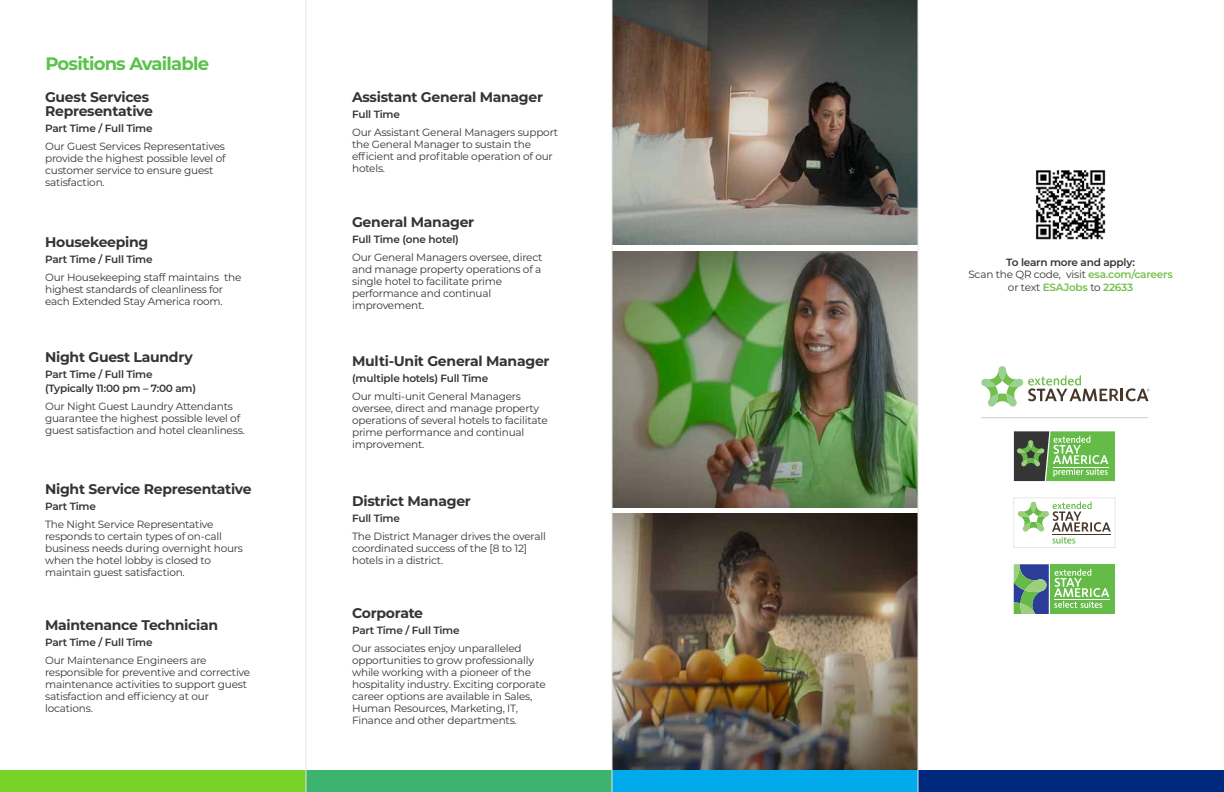
<style>
.page{position:relative;width:1224px;height:792px;background:#fff}
.page>*{position:absolute;margin:0;border:0;box-sizing:border-box;transform-origin:0 0}
.t1{font:700 18px "Montserrat";letter-spacing:-.045em;color:#5ac34b}
.t2{font:700 14px/14px "Montserrat";letter-spacing:-.02em;color:#353434}
.t3{font:10.5px/12px "Montserrat";letter-spacing:-.02em;color:#353434}
.t4{font:600 10.5px/14px "Montserrat";letter-spacing:-.02em;color:#353434}
.s1{font-weight:600}
.s2{font-weight:600;color:#75bf4b}
</style>
<div class="page">
<img style="left:613px;top:251px;width:305px;height:257px">
<img style="left:613px;top:0;width:305px;height:245px">
<img style="left:613px;top:513px;width:305px;height:257px">
<img style="left:1036px;top:170px;width:70px;height:70px">
<div style="left:0;top:770px;width:306px;height:22px;background:#78d228"></div>
<div style="left:306px;top:770px;width:306px;height:22px;background:#3cb36e"></div>
<div style="left:612px;top:770px;width:306px;height:22px;background:#00aaeb"></div>
<div style="left:918px;top:770px;width:306px;height:22px;background:#00287d"></div>
<hr style="left:306px;top:0;width:1px;height:792px;background:#e5e5e5">
<hr style="left:612px;top:0;width:1px;height:792px;background:#e5e5e5">
<hr style="left:918px;top:0;width:1px;height:792px;background:#e5e5e5">
<hr style="left:981px;top:417px;width:167px;height:1px;background:#cececd">
<svg style="left:1014px;top:431px;width:101px;height:50px;background:#6ea15c"></svg>
<div style="left:1013px;top:497px;width:103px;height:51px;background:#fff;border:1px solid #e8e8e8"></div>
<svg style="left:1017px;top:502px;width:94px;height:42px"></svg>
<div style="left:1050px;top:564px;width:65px;height:50px;background:#64bb47"></div>
<hr style="left:1054px;top:600px;width:56px;height:1px;background:#fff">
<svg style="left:1014px;top:564px;width:95px;height:50px"></svg>
<svg style="left:981px;top:366px;width:168px;height:41px"></svg>
<h1 class="t1" style="left:45px;top:51px;width:165px">Positions Available</h1>
<h2 class="t2" style="left:45px;top:90px;width:109px">Guest Services<br>Representative</h2>
<p class="t4" style="left:45px;top:121px;width:109px">Part Time / Full Time</p>
<p class="t3" style="left:45px;top:140px;width:182px">Our Guest Services Representatives provide the highest possible level of customer service to ensure guest satisfaction.</p>
<h2 class="t2" style="left:45px;top:234px;width:105px">Housekeeping</h2>
<p class="t4" style="left:45px;top:252px;width:109px">Part Time / Full Time</p>
<p class="t3" style="left:45px;top:271px;width:198px">Our Housekeeping staff maintains the highest standards of cleanliness for each Extended Stay America room.</p>
<h2 class="t2" style="left:45px;top:350px;width:149px">Night Guest Laundry</h2>
<p class="t4" style="left:45px;top:367px;width:152px">Part Time / Full Time (Typically 11:00 pm – 7:00 am)</p>
<p class="t3" style="left:45px;top:400px;width:201px">Our Night Guest Laundry Attendants guarantee the highest possible level of guest satisfaction and hotel cleanliness.</p>
<h2 class="t2" style="left:45px;top:481px;width:208px">Night Service Representative</h2>
<p class="t4" style="left:45px;top:498px;width:52px">Part Time</p>
<p class="t3" style="left:45px;top:518px;width:199px">The Night Service Representative responds to certain types of on-call business needs during overnight hours when the hotel lobby is closed to maintain guest satisfaction.</p>
<h2 class="t2" style="left:45px;top:617px;width:175px">Maintenance Technician</h2>
<p class="t4" style="left:45px;top:634px;width:109px">Part Time / Full Time</p>
<p class="t3" style="left:45px;top:654px;width:207px">Our Maintenance Engineers are responsible for preventive and corrective maintenance activities to support guest satisfaction and efficiency at our locations.</p>
<h2 class="t2" style="left:352px;top:90px;width:192px">Assistant General Manager</h2>
<p class="t4" style="left:352px;top:107px;width:49px">Full Time</p>
<p class="t3" style="left:352px;top:126px;width:207px">Our Assistant General Managers support the General Manager to sustain the efficient and profitable operation of our hotels.</p>
<h2 class="t2" style="left:352px;top:215px;width:124px">General Manager</h2>
<p class="t4" style="left:352px;top:232px;width:108px">Full Time (one hotel)</p>
<p class="t3" style="left:352px;top:251px;width:192px">Our General Managers oversee, direct and manage property operations of a single hotel to facilitate prime performance and continual improvement.</p>
<h2 class="t2" style="left:352px;top:354px;width:199px">Multi-Unit General Manager</h2>
<p class="t4" style="left:352px;top:371px;width:138px">(multiple hotels) Full Time</p>
<p class="t3" style="left:352px;top:390px;width:197px">Our multi-unit General Managers oversee, direct and manage property operations of several hotels to facilitate prime performance and continual improvement.</p>
<h2 class="t2" style="left:352px;top:493px;width:120px">District Manager</h2>
<p class="t4" style="left:352px;top:511px;width:49px">Full Time</p>
<p class="t3" style="left:352px;top:530px;width:195px">The District Manager drives the overall coordinated success of the [8 to 12] hotels in a district.</p>
<h2 class="t2" style="left:352px;top:605px;width:72px">Corporate</h2>
<p class="t4" style="left:352px;top:623px;width:109px">Part Time / Full Time</p>
<p class="t3" style="left:352px;top:642px;width:195px">Our associates enjoy unparalleled opportunities to grow professionally while working with a pioneer of the hospitality industry. Exciting corporate career options are available in Sales, Human Resources, Marketing, IT, Finance and other departments.</p>
<p class="t3" style="left:968px;top:255px;width:206px;line-height:12.6px;text-align:center"><span class="s1">To learn more and apply:<br></span>Scan the QR code, visit <span class="s2">esa.com/careers </span>or text <span class="s2">ESAJobs</span> to <span class="s2">22633</span></p>
</div>
